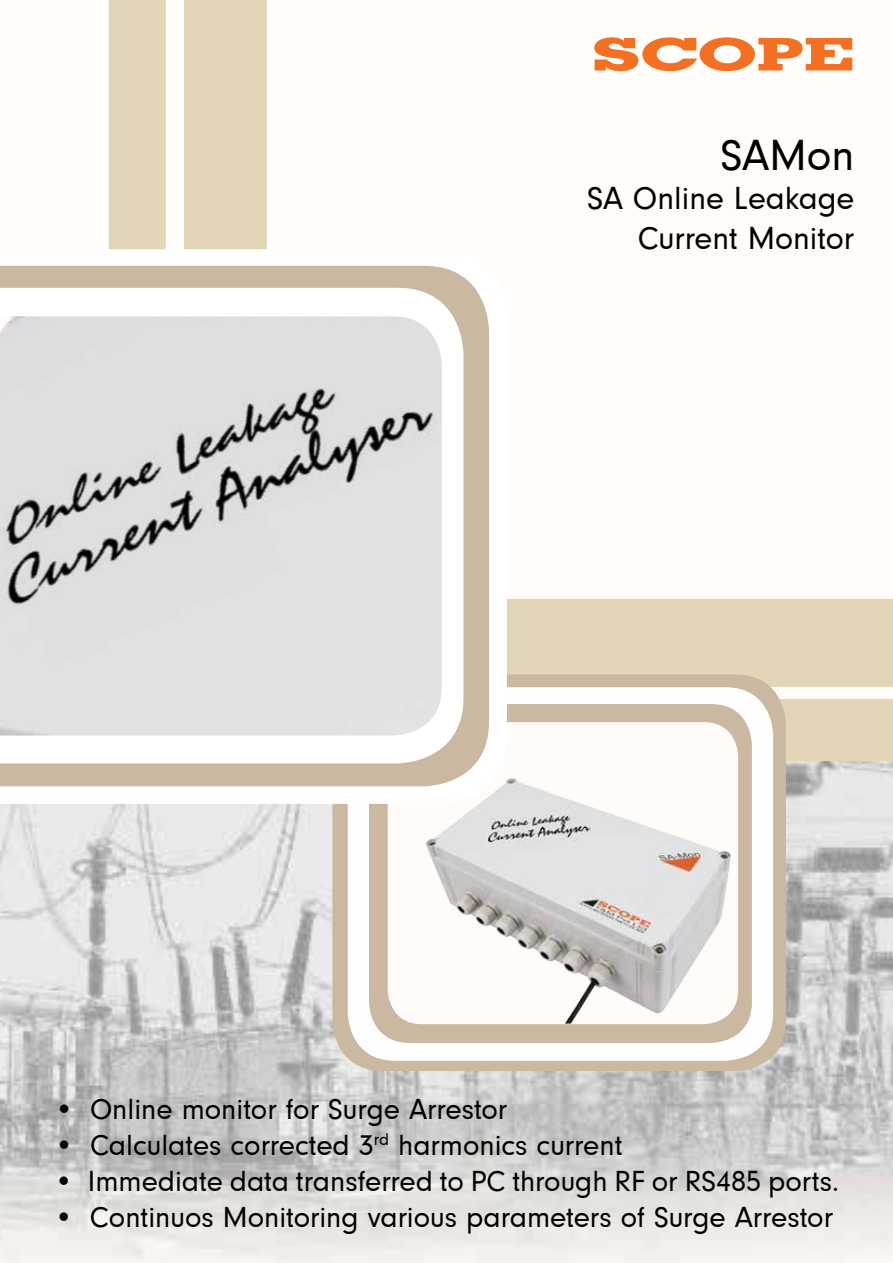
<style>
.page{position:relative;width:893px;height:1263px;background:#fff}
.page>*{position:absolute;margin:0;border:0;box-sizing:border-box;transform-origin:0 0}
.t1{font:700 45px "Geometric Slab 703 BT Xtra";color:#f36f21;scale:1.6 1}
.t2{font:45px "Neuzeit Gro";color:#000}
.t3{font:33px/39.6px "Neuzeit Gro";color:#000;text-align:right}
.t4{font:30px "Neuzeit Gro";color:#000}
</style>
<div class="page">
<div style="left:0;top:0;width:893px;height:742px;background:#fffcf9"></div>
<img style="left:0;top:760px;width:893px;height:503px">
<div style="left:395px;top:699px;width:498px;height:61px;background:#e2d6b7"></div>
<div style="left:400px;top:599px;width:493px;height:88px;background:#e2d6b7"></div>
<div style="left:108px;top:0;width:58px;height:249px;background:#e2d6b7"></div>
<div style="left:184px;top:0;width:83px;height:249px;background:#e2d6b7"></div>
<div style="left:332px;top:674px;width:454px;height:397px;background:#cbb8a0;border-radius:50px"></div>
<div style="left:348px;top:687px;width:425px;height:374px;background:#fefefe;border-radius:48px"></div>
<div style="left:369px;top:704px;width:383px;height:339px;background:#cbb8a0;border-radius:41px"></div>
<img style="left:395px;top:724px;width:344px;height:299px">
<svg style="left:0;top:249px;width:507px;height:555px"></svg>
<svg style="left:0;top:266px;width:489px;height:520px;background:#cebca6"></svg>
<svg style="left:0;top:288px;width:463px;height:475px"></svg>
<img style="left:0;top:316px;width:442px;height:419px">
<h1 class="t1" style="left:591px;top:27px;width:167px">SCOPE</h1>
<h1 class="t2" style="left:720px;top:131px;width:135px">SAMon</h1>
<p class="t3" style="left:587px;top:179px;width:269px">SA Online Leakage<br>Current Monitor</p>
<p class="t4" style="left:54px;top:1092px;width:455px">• Online monitor for Surge Arrestor</p>
<p class="t4" style="left:54px;top:1128px;width:570px">• Calculates corrected 3<sup>rd</sup> harmonics current</p>
<p class="t4" style="left:54px;top:1164px;width:786px">• Immediate data transferred to PC through RF or RS485 ports.</p>
<p class="t4" style="left:54px;top:1200px;width:781px">• Continuos Monitoring various parameters of Surge Arrestor</p>
</div>
